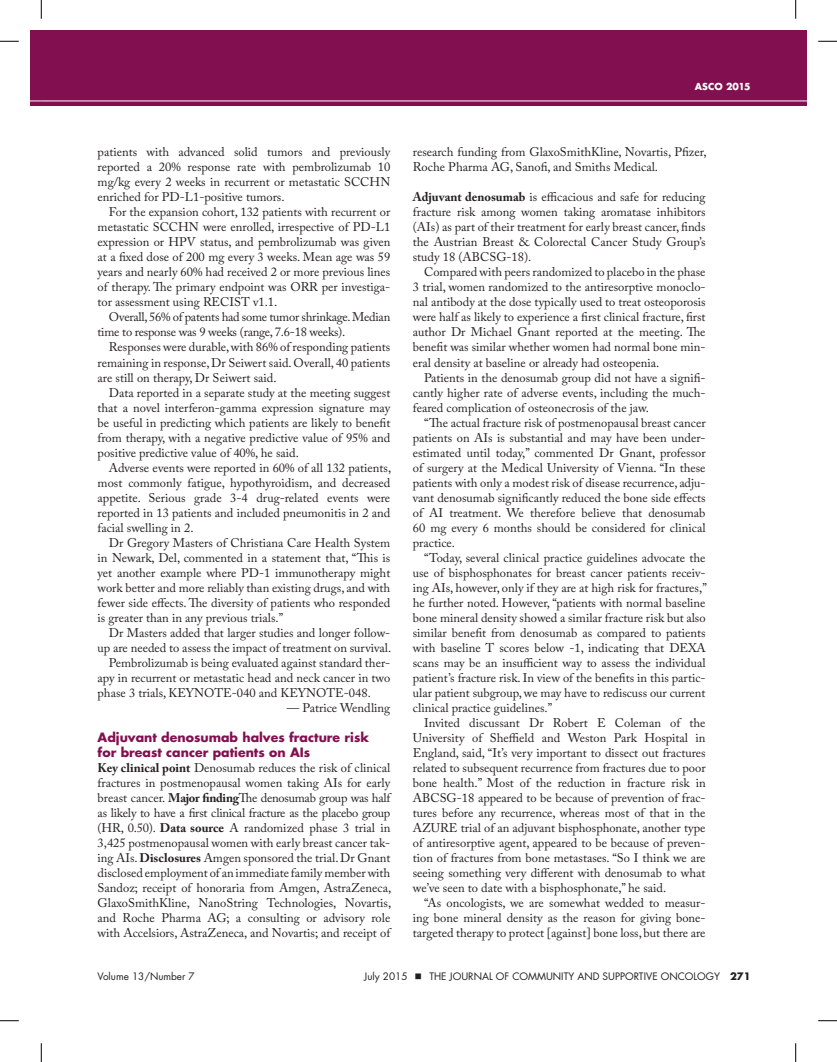
<style>
.page{position:relative;width:837px;height:1062px;background:#fff}
.page>*{position:absolute;margin:0;border:0;box-sizing:border-box;transform-origin:0 0}
.t1{font:12.5px/15px "Adobe Caslon Pro";color:#231f20;text-align:justify}
.t2{font:12.5px/15px "Adobe Caslon Pro";letter-spacing:-.02em;color:#231f20}
.t3{font:700 12.5px/15px "Futura Std";color:#821050}
.t4{font:10px "Futura Std";color:#231f20}
.t5{font:700 9.38px "Futura Std";letter-spacing:.01em;color:#fff}
.s1{font-weight:700}
</style>
<div class="page">
<div style="left:41px;top:30px;width:765px;height:75px;background:#821050"></div>
<div style="left:30px;top:30px;width:11px;height:75px;background:#821050"></div>
<hr style="left:41px;top:100px;width:765px;height:1px;background:#fff">
<svg style="left:0;top:40px;width:19px;height:2px"></svg>
<svg style="left:818px;top:40px;width:18px;height:2px"></svg>
<svg style="left:0;top:1020px;width:19px;height:1px"></svg>
<svg style="left:818px;top:1020px;width:18px;height:1px"></svg>
<svg style="left:40px;top:0;width:2px;height:19px"></svg>
<svg style="left:40px;top:1043px;width:2px;height:18px"></svg>
<svg style="left:795px;top:0;width:1px;height:19px"></svg>
<svg style="left:795px;top:1043px;width:1px;height:18px"></svg>
<p class="t5" style="left:694px;top:80px;width:57px">ASCO 2015</p>
<p class="t1" style="left:98px;top:144px;width:294px">patients with advanced solid tumors and previously reported a 20% response rate with pembrolizumab 10 mg/kg every 2 weeks in recurrent or metastatic SCCHN enriched for PD-L1-positive tumors.</p>
<p class="t1" style="left:98px;top:204px;width:294px;text-indent:11px">For the expansion cohort, 132 patients with recurrent or metastatic SCCHN were enrolled, irrespective of PD-L1 expression or HPV status, and pembrolizumab was given at a fixed dose of 200 mg every 3 weeks. Mean age was 59 years and nearly 60% had received 2 or more previous lines of therapy. The primary endpoint was ORR per investiga&shy;tor assessment using RECIST v1.1.</p>
<p class="t2" style="left:98px;top:309px;width:294px;text-indent:11px">Overall, 56% of patents had some tumor shrinkage. Median time to response was 9 weeks (range, 7.6-18 weeks).</p>
<p class="t1" style="left:98px;top:339px;width:294px;text-indent:11px">Responses were durable, with 86% of responding patients remaining in response, Dr Seiwert said. Overall, 40 patients are still on therapy, Dr Seiwert said.</p>
<p class="t1" style="left:98px;top:384px;width:294px;text-indent:11px">Data reported in a separate study at the meeting suggest that a novel interferon-gamma expression signature may be useful in predicting which patients are likely to benefit from therapy, with a negative predictive value of 95% and positive predictive value of 40%, he said.</p>
<p class="t1" style="left:98px;top:459px;width:295px;text-indent:11px">Adverse events were reported in 60% of all 132 patients, most commonly fatigue, hypothyroidism, and decreased appetite. Serious grade 3-4 drug-related events were reported in 13 patients and included pneumonitis in 2 and facial swelling in 2.</p>
<p class="t1" style="left:98px;top:534px;width:294px;text-indent:11px">Dr Gregory Masters of Christiana Care Health System in Newark, Del, commented in a statement that, “This is yet another example where PD-1 immunotherapy might work better and more reliably than existing drugs, and with fewer side effects. The diversity of patients who responded is greater than in any previous trials.”</p>
<p class="t1" style="left:109px;top:624px;width:283px">Dr Masters added that larger studies and longer follow-</p>
<p class="t1" style="left:98px;top:639px;width:295px">up are needed to assess the impact of treatment on survival.</p>
<p class="t1" style="left:109px;top:654px;width:283px">Pembrolizumab is being evaluated against standard ther-</p>
<p class="t1" style="left:98px;top:669px;width:294px">apy in recurrent or metastatic head and neck cancer in two</p>
<p class="t1" style="left:98px;top:684px;width:275px">phase 3 trials, KEYNOTE-040 and KEYNOTE-048.</p>
<p class="t1" style="left:287px;top:699px;width:105px">— Patrice Wendling</p>
<p class="t3" style="left:98px;top:729px;width:273px">Adjuvant denosumab halves fracture risk for breast cancer patients on AIs</p>
<p class="t1" style="left:98px;top:759px;width:295px"><span class="s1">Key clinical point</span> Denosumab reduces the risk of clinical fractures in postmenopausal women taking AIs for early breast cancer. <span class="s1">Major finding</span>The denosumab group was half as likely to have a first clinical fracture as the placebo group (HR, 0.50). <span class="s1">Data source</span> A randomized phase 3 trial in 3,425 postmenopausal women with early breast cancer tak&shy;ing AIs. <span class="s1">Disclosures</span> Amgen sponsored the trial. Dr Gnant disclosed employment of an immediate family member with Sandoz; receipt of honoraria from Amgen, AstraZeneca, GlaxoSmithKline, NanoString Technologies, Novartis, and Roche Pharma AG; a consulting or advisory role with Accelsiors, AstraZeneca, and Novartis; and receipt of</p>
<p class="t1" style="left:412px;top:144px;width:295px">research funding from GlaxoSmithKline, Novartis, Pfizer,<br>Roche Pharma AG, Sanofi, and Smiths Medical.</p>
<p class="t1" style="left:412px;top:189px;width:294px"><span class="s1">Adjuvant denosumab</span> is efficacious and safe for reducing fracture risk among women taking aromatase inhibitors (AIs) as part of their treatment for early breast cancer, finds the Austrian Breast &amp; Colorectal Cancer Study Group’s study 18 (ABCSG-18).</p>
<p class="t1" style="left:412px;top:264px;width:294px;text-indent:11px">Compared with peers randomized to placebo in the phase 3 trial, women randomized to the antiresorptive monoclo&shy;nal antibody at the dose typically used to treat osteoporosis were half as likely to experience a first clinical fracture, first author Dr Michael Gnant reported at the meeting. The benefit was similar whether women had normal bone min&shy;eral density at baseline or already had osteopenia.</p>
<p class="t1" style="left:412px;top:369px;width:294px;text-indent:11px">Patients in the denosumab group did not have a signifi&shy;cantly higher rate of adverse events, including the much&shy;feared complication of osteonecrosis of the jaw.</p>
<p class="t1" style="left:412px;top:414px;width:294px;text-indent:11px">“The actual fracture risk of postmenopausal breast cancer patients on AIs is substantial and may have been under&shy;estimated until today,” commented Dr Gnant, professor of surgery at the Medical University of Vienna. “In these patients with only a modest risk of disease recurrence, adju&shy;vant denosumab significantly reduced the bone side effects of AI treatment. We therefore believe that denosumab 60 mg every 6 months should be considered for clinical practice.</p>
<p class="t1" style="left:412px;top:549px;width:295px;text-indent:11px">“Today, several clinical practice guidelines advocate the use of bisphosphonates for breast cancer patients receiv&shy;ing AIs, however, only if they are at high risk for fractures,” he further noted. However, “patients with normal baseline bone mineral density showed a similar fracture risk but also similar benefit from denosumab as compared to patients with baseline T scores below -1, indicating that DEXA scans may be an insufficient way to assess the individual patient’s fracture risk. In view of the benefits in this partic&shy;ular patient subgroup, we may have to rediscuss our current clinical practice guidelines.”</p>
<p class="t1" style="left:412px;top:714px;width:294px;text-indent:11px">Invited discussant Dr Robert E Coleman of the University of Sheffield and Weston Park Hospital in England, said, “It’s very important to dissect out fractures related to subsequent recurrence from fractures due to poor bone health.” Most of the reduction in fracture risk in ABCSG-18 appeared to be because of prevention of frac&shy;tures before any recurrence, whereas most of that in the AZURE trial of an adjuvant bisphosphonate, another type of antiresorptive agent, appeared to be because of preven&shy;tion of fractures from bone metastases. “So I think we are seeing something very different with denosumab to what we’ve seen to date with a bisphosphonate,” he said.</p>
<p class="t1" style="left:412px;top:894px;width:294px;text-indent:11px">“As oncologists, we are somewhat wedded to measur&shy;ing bone mineral density as the reason for giving bone&shy;targeted therapy to protect [against] bone loss, but there are</p>
<p class="t4" style="left:98px;top:969px;width:99px">Volume 13/Number 7</p>
<p class="t4" style="left:364px;top:969px;width:45px">July 2015</p>
<p class="t4" style="left:429px;top:969px;width:323px">THE JOURNAL OF COMMUNITY AND SUPPORTIVE ONCOLOGY <span class="s1">271</span></p>
</div>
